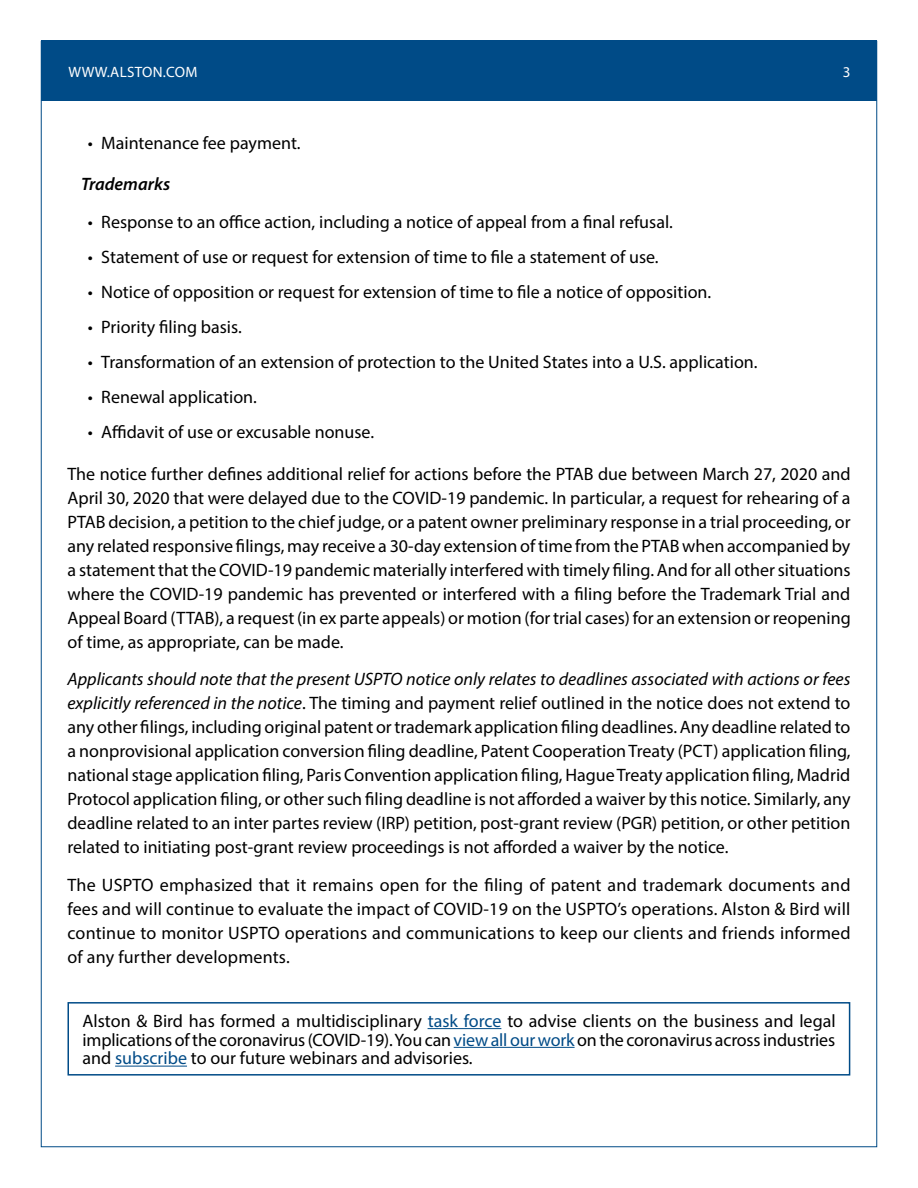
<style>
.page{position:relative;width:918px;height:1188px;background:#fff}
.page>*{position:absolute;margin:0;border:0;box-sizing:border-box;transform-origin:0 0}
.t1{font:18px/24px "Myriad Pro";color:#000;text-align:justify}
.t2{font:italic 600 18px "Myriad Pro";color:#000}
.t3{font:15px "Myriad Pro";letter-spacing:.02em;color:#fff}
.s1{font-style:italic}
.s2{color:#004b87}
</style>
<div class="page">
<div style="left:41px;top:40px;width:835px;height:61px;background:#004b87"></div>
<hr style="left:428px;top:1028px;width:73px;height:1px;background:#004b87">
<hr style="left:454px;top:1047px;width:121px;height:1px;background:#004b87">
<hr style="left:115px;top:1066px;width:72px;height:1px;background:#004b87">
<div style="left:68px;top:1002px;width:782px;height:74px;border:2px solid #004b87"></div>
<p class="t3" style="left:68px;top:62px;width:130px">WWW.ALSTON.COM</p>
<p class="t3" style="left:843px;top:62px;width:9px">3</p>
<p class="t1" style="left:88px;top:130px;width:214px">• Maintenance fee payment.</p>
<p class="t2" style="left:81px;top:173px;width:91px">Trademarks</p>
<p class="t1" style="left:88px;top:209px;width:587px">• Response to an office action, including a notice of appeal from a final refusal.</p>
<p class="t1" style="left:88px;top:245px;width:572px">• Statement of use or request for extension of time to file a statement of use.</p>
<p class="t1" style="left:88px;top:280px;width:625px">• Notice of opposition or request for extension of time to file a notice of opposition.</p>
<p class="t1" style="left:88px;top:315px;width:156px">• Priority filing basis.</p>
<p class="t1" style="left:88px;top:350px;width:671px">• Transformation of an extension of protection to the United States into a U.S. application.</p>
<p class="t1" style="left:88px;top:385px;width:171px">• Renewal application.</p>
<p class="t1" style="left:88px;top:420px;width:288px">• Affidavit of use or excusable nonuse.</p>
<p class="t1" style="left:68px;top:462px;width:785px">The notice further defines additional relief for actions before the PTAB due between March 27, 2020 and April 30, 2020 that were delayed due to the COVID-19 pandemic. In particular, a request for rehearing of a PTAB decision, a petition to the chief judge, or a patent owner preliminary response in a trial proceeding, or any related responsive filings, may receive a 30-day extension of time from the PTAB when accompanied by a statement that the COVID-19 pandemic materially interfered with timely filing. And for all other situations where the COVID-19 pandemic has prevented or interfered with a filing before the Trademark Trial and Appeal Board (TTAB), a request (in ex parte appeals) or motion (for trial cases) for an extension or reopening of time, as appropriate, can be made.</p>
<p class="t1" style="left:68px;top:667px;width:785px"><span class="s1">Applicants should note that the present USPTO notice only relates to deadlines associated with actions or fees explicitly referenced in the notice</span>. The timing and payment relief outlined in the notice does not extend to any other filings, including original patent or trademark application filing deadlines. Any deadline related to a nonprovisional application conversion filing deadline, Patent Cooperation Treaty (PCT) application filing, national stage application filing, Paris Convention application filing, Hague Treaty application filing, Madrid Protocol application filing, or other such filing deadline is not afforded a waiver by this notice. Similarly, any deadline related to an inter partes review (IRP) petition, post-grant review (PGR) petition, or other petition related to initiating post-grant review proceedings is not afforded a waiver by the notice.</p>
<p class="t1" style="left:68px;top:873px;width:785px">The USPTO emphasized that it remains open for the filing of patent and trademark documents and fees and will continue to evaluate the impact of COVID-19 on the USPTO’s operations. Alston &amp; Bird will continue to monitor USPTO operations and communications to keep our clients and friends informed of any further developments.</p>
<p class="t1" style="left:82px;top:1011px;width:755px;line-height:18.8px">Alston &amp; Bird has formed a multidisciplinary <span class="s2">task force</span> to advise clients on the business and legal implications of the coronavirus (COVID-19). You can <span class="s2">view all our work</span> on the coronavirus across industries and <span class="s2">subscribe</span> to our future webinars and advisories.</p>
</div>
